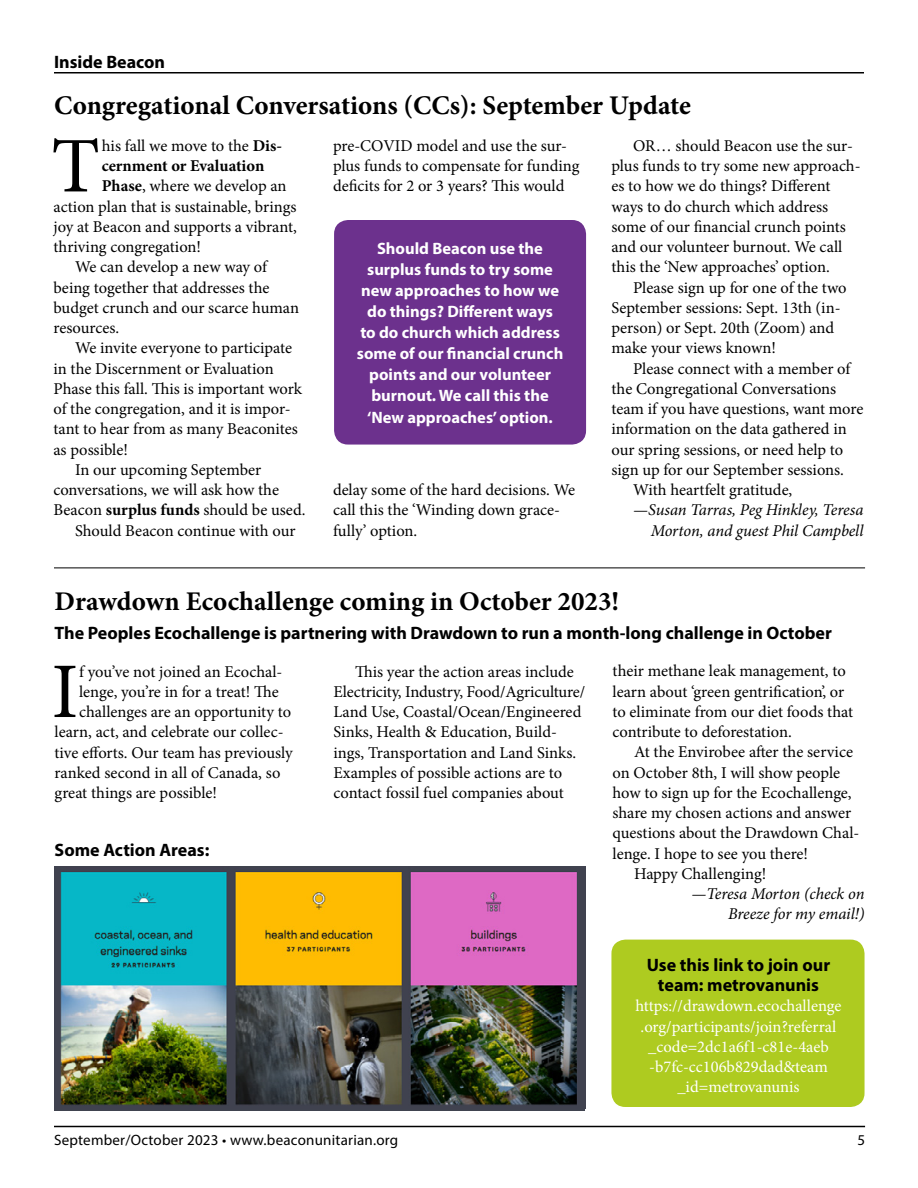
<style>
.page{position:relative;width:918px;height:1188px;background:#fff}
.page>*{position:absolute;margin:0;border:0;box-sizing:border-box;transform-origin:0 0}
.t1{font:78.75px "Minion Pro";color:#000}
.t2{font:700 27px "Minion Pro";color:#000}
.t3{font:700 18px/20.2px "Myriad Pro";color:#000;text-align:center}
.t4{font:16.5px/20.2px "Minion Pro";letter-spacing:-.005em;color:#000}
.t5{font:700 16.5px/21px "Myriad Pro";color:#fff;text-align:center}
.t6{font:16.5px/20.2px "Minion Pro";color:#fff;text-align:center}
.t7{font:italic 16.5px/20.2px "Minion Pro";letter-spacing:-.01em;color:#000;text-align:right}
.t8{font:700 16.5px "Minion Pro";letter-spacing:-.005em;color:#000}
.t9{font:15px "Myriad Pro";letter-spacing:.015em;color:#000}
.s1{font-weight:700}
</style>
<div class="page">
<hr style="left:54px;top:1126px;width:811px;height:1px;background:#000">
<div style="left:611px;top:940px;width:254px;height:167px;background:#aecb20;border-radius:14px"></div>
<hr style="left:54px;top:72px;width:810px;height:2px;background:#000">
<div style="left:334px;top:220px;width:252px;height:225px;background:#6c318d;border-radius:14px"></div>
<hr style="left:54px;top:568px;width:811px;height:1px;background:#000">
<img style="left:55px;top:866px;width:530px;height:242px">
<p class="t3" style="left:54px;top:51px;width:113px">Inside Beacon</p>
<h2 class="t2" style="left:54px;top:86px;width:638px">Congregational Conversations (CCs): September Update</h2>
<p class="t4" style="left:611px;top:136px;width:251px;text-indent:22px">OR… should Beacon use the sur&shy;plus funds to try some new approach&shy;es to how we do things? Different ways to do church which address some of our financial crunch points and our volunteer burnout. We call this the ‘New approaches’ option.</p>
<p class="t4" style="left:611px;top:277px;width:237px;text-indent:22px">Please sign up for one of the two<br>September sessions: Sept. 13th (in&shy;person) or Sept. 20th (Zoom) and make your views known!</p>
<p class="t4" style="left:633px;top:358px;width:219px">Please connect with a member of</p>
<p class="t4" style="left:611px;top:379px;width:226px">the Congregational Conversations</p>
<p class="t4" style="left:611px;top:399px;width:254px">team if you have questions, want more</p>
<p class="t4" style="left:611px;top:419px;width:237px">information on the data gathered in</p>
<p class="t4" style="left:611px;top:439px;width:233px">our spring sessions, or need help to</p>
<p class="t4" style="left:611px;top:460px;width:234px">sign up for our September sessions.</p>
<p class="t4" style="left:633px;top:480px;width:161px">With heartfelt gratitude,</p>
<p class="t7" style="left:633px;top:500px;width:232px">—Susan Tarras, Peg Hinkley, Teresa<br>Morton, and guest Phil Campbell</p>
<h1 class="t1" style="left:51px;top:114px;width:50px">T</h1>
<p class="t4" style="left:102px;top:136px;width:182px">his fall we move to the <span class="s1">Dis-</span></p>
<p class="t4" style="left:333px;top:136px;width:248px">pre-COVID model and use the sur&shy;plus funds to compensate for funding deficits for 2 or 3 years? This would</p>
<p class="t8" style="left:102px;top:154px;width:164px">cernment or Evaluation</p>
<p class="t4" style="left:102px;top:176px;width:186px"><span class="s1">Phase</span>, where we develop an</p>
<p class="t4" style="left:53px;top:196px;width:245px">action plan that is sustainable, brings</p>
<p class="t4" style="left:53px;top:217px;width:245px">joy at Beacon and supports a vibrant,</p>
<p class="t4" style="left:53px;top:237px;width:149px">thriving congregation!</p>
<p class="t4" style="left:75px;top:257px;width:193px">We can develop a new way of</p>
<p class="t4" style="left:53px;top:277px;width:218px">being together that addresses the</p>
<p class="t4" style="left:53px;top:298px;width:247px">budget crunch and our scarce human</p>
<p class="t4" style="left:53px;top:318px;width:67px">resources.</p>
<p class="t4" style="left:75px;top:338px;width:219px">We invite everyone to participate</p>
<p class="t4" style="left:53px;top:358px;width:222px">in the Discernment or Evaluation</p>
<p class="t4" style="left:53px;top:379px;width:250px">Phase this fall. This is important work</p>
<p class="t4" style="left:53px;top:399px;width:239px">of the congregation, and it is impor-</p>
<p class="t4" style="left:53px;top:419px;width:246px">tant to hear from as many Beaconites</p>
<p class="t4" style="left:53px;top:439px;width:76px">as possible!</p>
<p class="t4" style="left:75px;top:460px;width:188px">In our upcoming September</p>
<p class="t4" style="left:53px;top:480px;width:227px">conversations, we will ask how the</p>
<p class="t4" style="left:53px;top:500px;width:253px">Beacon <span class="s1">surplus funds</span> should be used.</p>
<p class="t4" style="left:75px;top:520px;width:222px">Should Beacon continue with our</p>
<p class="t5" style="left:357px;top:238px;width:208px">Should Beacon use the surplus funds to try some new approaches to how we do things? Different ways<br>to do church which address some of our financial crunch points and our volunteer burnout. We call this the ‘New approaches’ option.</p>
<p class="t4" style="left:333px;top:480px;width:244px">delay some of the hard decisions. We call this the ‘Winding down grace&shy;fully’ option.</p>
<h2 class="t2" style="left:55px;top:582px;width:566px">Drawdown Ecochallenge coming in October 2023!</h2>
<p class="t3" style="left:55px;top:622px;width:779px">The Peoples Ecochallenge is partnering with Drawdown to run a month-long challenge in October</p>
<p class="t4" style="left:334px;top:661px;width:253px;text-indent:22px">This year the action areas include Electricity, Industry, Food/Agriculture/ Land Use, Coastal/Ocean/Engineered Sinks, Health &amp; Education, Build&shy;ings, Transportation and Land Sinks.<br>Examples of possible actions are to contact fossil fuel companies about</p>
<p class="t4" style="left:613px;top:661px;width:242px">their methane leak management, to learn about ‘green gentrification’, or to eliminate from our diet foods that contribute to deforestation.</p>
<h1 class="t1" style="left:52px;top:639px;width:28px">I</h1>
<p class="t4" style="left:79px;top:661px;width:205px">f you’ve not joined an Ecochal-</p>
<p class="t4" style="left:79px;top:681px;width:201px">lenge, you’re in for a treat! The</p>
<p class="t4" style="left:79px;top:702px;width:213px">challenges are an opportunity to</p>
<p class="t4" style="left:55px;top:722px;width:231px">learn, act, and celebrate our collec-</p>
<p class="t4" style="left:55px;top:742px;width:240px">tive efforts. Our team has previously</p>
<p class="t4" style="left:55px;top:762px;width:227px">ranked second in all of Canada, so</p>
<p class="t4" style="left:55px;top:783px;width:164px">great things are possible!</p>
<p class="t4" style="left:634px;top:742px;width:220px">At the Envirobee after the service</p>
<p class="t4" style="left:613px;top:762px;width:229px">on October 8th, I will show people</p>
<p class="t4" style="left:613px;top:783px;width:241px">how to sign up for the Ecochallenge,</p>
<p class="t4" style="left:613px;top:803px;width:240px">share my chosen actions and answer</p>
<p class="t4" style="left:613px;top:823px;width:248px">questions about the Drawdown Chal-</p>
<p class="t4" style="left:613px;top:843px;width:197px">lenge. I hope to see you there!</p>
<p class="t4" style="left:634px;top:864px;width:134px">Happy Challenging!</p>
<p class="t7" style="left:692px;top:884px;width:175px">—Teresa Morton (check on<br>Breeze for my email!)</p>
<p class="t3" style="left:55px;top:839px;width:156px">Some Action Areas:</p>
<p class="t3" style="left:647px;top:954px;width:185px">Use this link to join our team: metrovanunis</p>
<p class="t6" style="left:635px;top:996px;width:208px">https://drawdown.ecochallenge .org/participants/join?referral _code=2dc1a6f1-c81e-4aeb -b7fc-cc106b829dad&amp;team _id=metrovanunis</p>
<p class="t9" style="left:54px;top:1131px;width:346px">September/October 2023 • www.beaconunitarian.org</p>
<p class="t9" style="left:857px;top:1131px;width:9px">5</p>
</div>
